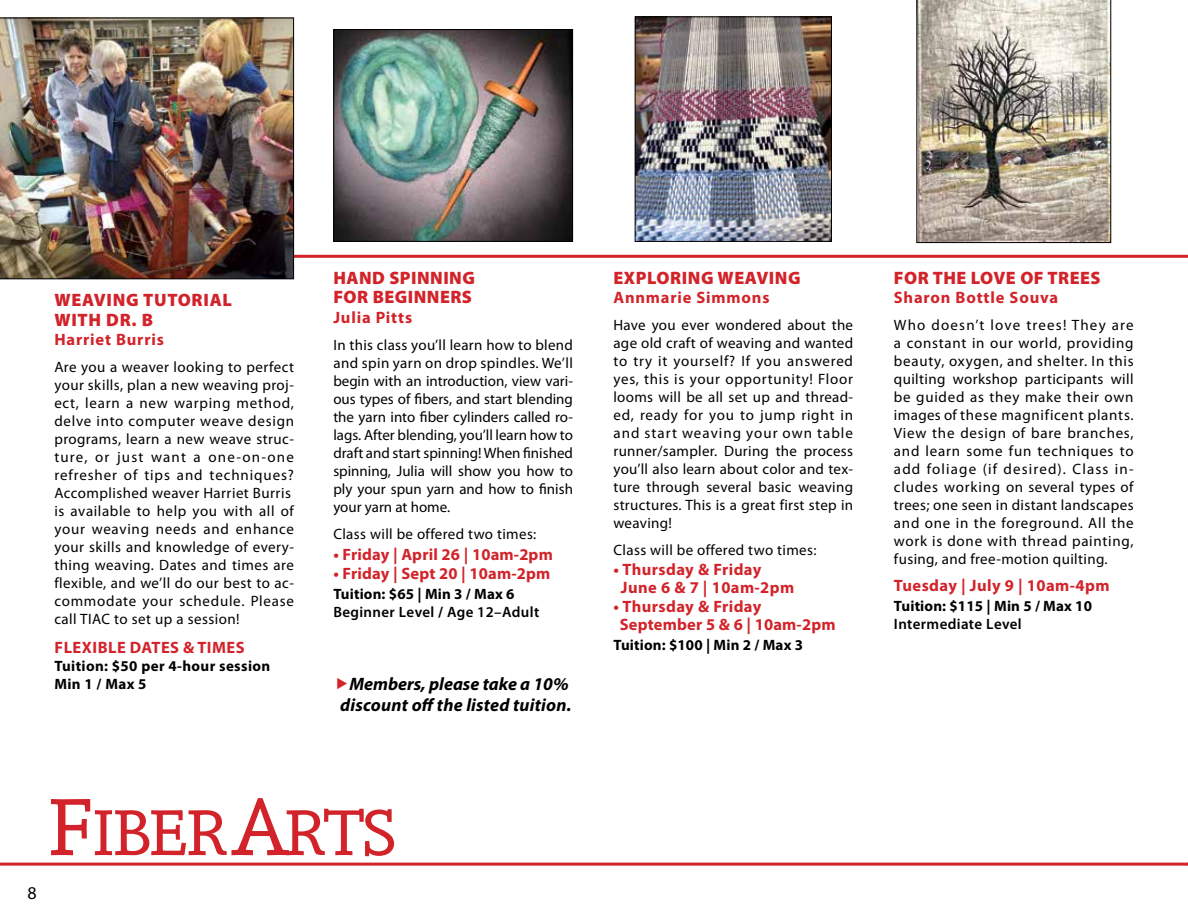
<style>
.page{position:relative;width:1188px;height:918px;background:#fff}
.page>*{position:absolute;margin:0;border:0;box-sizing:border-box;transform-origin:0 0}
.t1{font:70.8px "Silica Regular SC800";letter-spacing:-.04em;color:#d2232a}
.t2{font:900 18px/19.5px "Myriad Pro";letter-spacing:.025em;color:#d2232a}
.t3{font:italic 700 18px/21px "Myriad Pro";letter-spacing:.01em;color:#000;text-align:center}
.t4{font:18px "Myriad Pro";color:#000}
.t5{font:700 16.5px/18px "Myriad Pro";letter-spacing:.025em;color:#d2232a}
.t6{font:700 16.5px "Myriad Pro";letter-spacing:.05em;color:#d2232a}
.t7{font:15px/18px "Myriad Pro";letter-spacing:.03em;color:#000;text-align:justify}
.t8{font:700 15px/18px "Myriad Pro";letter-spacing:.015em;color:#000}
.t9{font:600 15px/18px "Myriad Pro";letter-spacing:.025em;color:#000}
.s1{font-weight:700}
.s2{font-size:88.5px}
</style>
<div class="page">
<hr style="left:54px;top:255px;width:1134px;height:3px;background:#d2232a">
<img style="left:0;top:18px;width:294px;height:261px">
<img style="left:335px;top:31px;width:236px;height:209px">
<div style="left:333px;top:29px;width:240px;height:213px;border:1px solid #000"></div>
<hr style="left:0;top:863px;width:1188px;height:3px;background:#d2232a">
<img style="left:637px;top:18px;width:193px;height:222px">
<div style="left:635px;top:16px;width:197px;height:226px;border:1px solid #000"></div>
<img style="left:916px;top:0;width:195px;height:243px">
<p class="t2" style="left:54px;top:290px;width:179px">WEAVING TUTORIAL<br>WITH DR. B</p>
<p class="t6" style="left:54px;top:329px;width:111px">Harriet Burris</p>
<p class="t7" style="left:54px;top:358px;width:241px;text-align:left">Are you a weaver looking to perfect your skills, plan a new weaving proj&shy;ect, learn a new warping method, delve into computer weave design programs, learn a new weave struc&shy;ture, or just want a one-on-one refresher of tips and techniques?<br>Accomplished weaver Harriet Burris is available to help you with all of your weaving needs and enhance your skills and knowledge of every&shy;thing weaving. Dates and times are flexible, and we’ll do our best to ac&shy;commodate your schedule. Please call TIAC to set up a session!</p>
<p class="t5" style="left:55px;top:638px;width:192px">FLEXIBLE DATES &amp; TIMES</p>
<p class="t8" style="left:54px;top:656px;width:217px">Tuition: $50 per 4-hour session<br>Min 1 / Max 5</p>
<p class="t2" style="left:333px;top:267px;width:143px">HAND SPINNING<br>FOR BEGINNERS</p>
<p class="t6" style="left:333px;top:306px;width:80px">Julia Pitts</p>
<p class="t7" style="left:333px;top:335px;width:241px">In this class you’ll learn how to blend and spin yarn on drop spindles. We’ll begin with an introduction, view vari&shy;ous types of fibers, and start blending the yarn into fiber cylinders called ro&shy;lags. After blending, you’ll learn how to draft and start spinning! When finished spinning, Julia will show you how to ply your spun yarn and how to finish your yarn at home.</p>
<p class="t7" style="left:333px;top:524px;width:205px">Class will be offered two times:</p>
<p class="t5" style="left:333px;top:544px;width:221px">• Friday | April 26 | 10am-2pm</p>
<p class="t5" style="left:333px;top:564px;width:219px">• Friday | Sept 20 | 10am-2pm</p>
<p class="t9" style="left:333px;top:584px;width:208px"><span class="s1">Tuition: $65 | Min 3 / Max 6<br></span>Beginner Level <span class="s1">/</span> Age 12–Adult</p>
<p class="t3" style="left:340px;top:673px;width:233px">Members, please take a 10% discount off the listed tuition.</p>
<p class="t4" style="left:27px;top:882px;width:11px">8</p>
<h1 class="t1" style="left:47px;top:791px;width:351px"><span class="s2">F</span>IBER<span class="s2">A</span>RTS</h1>
<p class="t2" style="left:613px;top:267px;width:189px">EXPLORING WEAVING</p>
<p class="t6" style="left:613px;top:287px;width:158px">Annmarie Simmons</p>
<p class="t7" style="left:613px;top:316px;width:241px">Have you ever wondered about the age old craft of weaving and wanted to try it yourself? If you answered yes, this is your opportunity! Floor looms will be all set up and thread&shy;ed, ready for you to jump right in and start weaving your own table runner/sampler. During the process you’ll also learn about color and tex&shy;ture through several basic weaving structures. This is a great first step in weaving!</p>
<p class="t7" style="left:613px;top:541px;width:205px">Class will be offered two times:</p>
<p class="t5" style="left:621px;top:559px;width:175px;text-indent:-7px">• Thursday &amp; Friday<br>June 6 &amp; 7 | 10am-2pm</p>
<p class="t5" style="left:620px;top:597px;width:217px;text-indent:-6px">• Thursday &amp; Friday<br>September 5 &amp; 6 | 10am-2pm</p>
<p class="t8" style="left:613px;top:635px;width:191px">Tuition: $100 | Min 2 / Max 3</p>
<p class="t2" style="left:894px;top:267px;width:208px">FOR THE LOVE OF TREES</p>
<p class="t6" style="left:894px;top:287px;width:166px">Sharon Bottle Souva</p>
<p class="t7" style="left:894px;top:316px;width:241px">Who doesn’t love trees! They are a constant in our world, providing beauty, oxygen, and shelter. In this quilting workshop participants will be guided as they make their own images of these magnificent plants.<br>View the design of bare branches, and learn some fun techniques to add foliage (if desired). Class in&shy;cludes working on several types of trees; one seen in distant landscapes and one in the foreground. All the work is done with thread painting, fusing, and free-motion quilting.</p>
<p class="t5" style="left:894px;top:576px;width:217px">Tuesday | July 9 | 10am-4pm</p>
<p class="t8" style="left:894px;top:596px;width:200px">Tuition: $115 | Min 5 / Max 10</p>
<p class="t9" style="left:894px;top:614px;width:129px">Intermediate Level</p>
</div>
